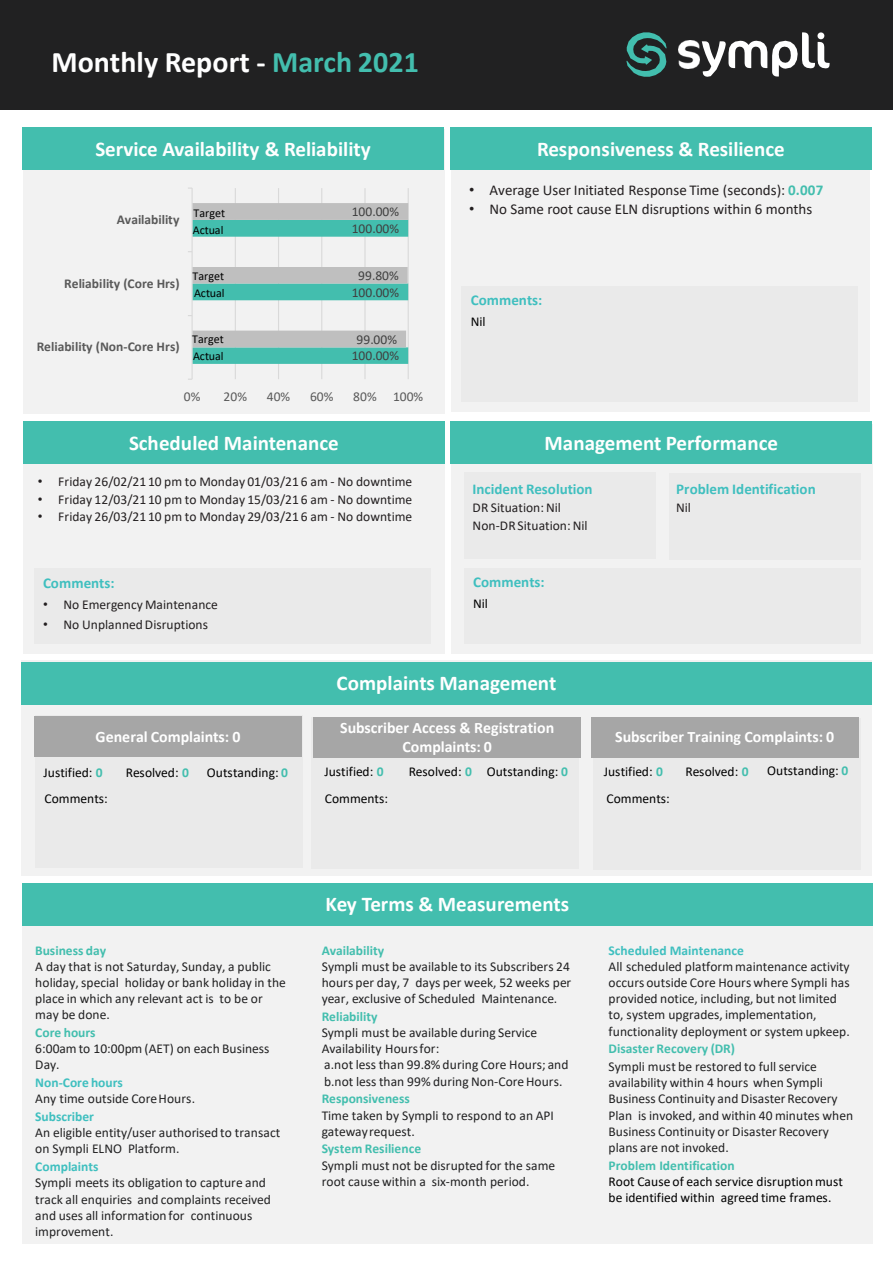
<style>
.page{position:relative;width:893px;height:1263px;background:#fff}
.page>*{position:absolute;margin:0;border:0;box-sizing:border-box;transform-origin:0 0}
.t1{font:700 30px "Calibri";color:#fff}
.t2{font:700 21px "Calibri";letter-spacing:-.005em;color:#fff}
.t3{font:700 15.9px/18.9px "Calibri";color:#fff;text-align:center}
.t4{font:15px "Calibri";letter-spacing:-.005em;color:#231f20}
.t5{font:700 15px "Calibri";color:#3fbfbf}
.t6{font:13.5px/16.2px "Calibri";letter-spacing:.005em;color:#212122}
.t7{font:13.5px "Calibri";letter-spacing:.005em;color:#231f20}
.t8{font:13.5px/16.2px "Calibri";color:#000}
.t9{font:700 13.5px "Calibri";color:#43beae}
.t10{font:700 13.5px "Calibri";color:#595959}
.t11{font:700 13.5px "Calibri";letter-spacing:-.005em;color:#3fbfbf}
.t12{font:13.5px "Calibri";letter-spacing:.005em;color:#404040}
.t13{font:13.5px "Calibri";letter-spacing:.005em;color:#595959}
.t14{font:12px "Calibri";color:#000}
.s1{color:#43beae}
.s2{font-family:"Arial"}
.s3{font-weight:700;color:#43beae}
</style>
<div class="page">
<div style="left:0;top:0;width:892px;height:109px;background:#212122"></div>
<img style="left:679px;top:40px;width:20px;height:29px">
<svg style="left:701px;top:32px;width:128px;height:45px"></svg>
<svg style="left:626px;top:32px;width:40px;height:45px"></svg>
<div style="left:21px;top:661px;width:851px;height:215px;background:#f2f2f2"></div>
<div style="left:22px;top:885px;width:850px;height:359px;background:#f2f2f2"></div>
<div style="left:451px;top:424px;width:421px;height:230px;background:#f2f2f2"></div>
<div style="left:23px;top:424px;width:421px;height:230px;background:#f2f2f2"></div>
<div style="left:451px;top:128px;width:418px;height:284px;background:#f2f2f2"></div>
<div style="left:23px;top:129px;width:421px;height:285px;background:#f2f2f2"></div>
<div style="left:451px;top:421px;width:421px;height:43px;background:#43beae"></div>
<div style="left:23px;top:421px;width:421px;height:43px;background:#43beae"></div>
<div style="left:450px;top:128px;width:421px;height:42px;background:#43beae"></div>
<div style="left:22px;top:128px;width:421px;height:42px;background:#43beae"></div>
<div style="left:21px;top:662px;width:851px;height:42px;background:#43beae"></div>
<div style="left:22px;top:883px;width:850px;height:43px;background:#43beae"></div>
<div style="left:464px;top:473px;width:191px;height:86px;background:#eaeaea"></div>
<div style="left:668px;top:473px;width:192px;height:86px;background:#eaeaea"></div>
<div style="left:464px;top:568px;width:396px;height:76px;background:#eaeaea"></div>
<div style="left:35px;top:716px;width:267px;height:152px;background:#eaeaea"></div>
<div style="left:34px;top:716px;width:268px;height:41px;background:#a6a6a6"></div>
<div style="left:312px;top:717px;width:267px;height:151px;background:#eaeaea"></div>
<div style="left:314px;top:717px;width:266px;height:41px;background:#a6a6a6"></div>
<div style="left:593px;top:718px;width:267px;height:152px;background:#eaeaea"></div>
<div style="left:591px;top:717px;width:267px;height:41px;background:#a6a6a6"></div>
<div style="left:461px;top:286px;width:397px;height:115px;background:#eaeaea"></div>
<hr style="left:235px;top:188px;width:1px;height:191px;background:#d9d9d9">
<hr style="left:278px;top:188px;width:1px;height:191px;background:#d9d9d9">
<hr style="left:321px;top:188px;width:1px;height:191px;background:#d9d9d9">
<hr style="left:364px;top:188px;width:1px;height:191px;background:#d9d9d9">
<hr style="left:407px;top:188px;width:2px;height:191px;background:#d9d9d9">
<hr style="left:191px;top:188px;width:2px;height:191px;background:#d9d9d9">
<svg style="left:188px;top:203px;width:220px;height:161px"></svg>
<div style="left:34px;top:568px;width:396px;height:76px;background:#eaeaea"></div>
<p class="t1" style="left:52px;top:41px;width:369px">Monthly Report - <span class="s1">March 2021</span></p>
<p class="t2" style="left:95px;top:134px;width:277px">Service Availability &amp; Reliability</p>
<p class="t2" style="left:537px;top:134px;width:249px">Responsiveness &amp; Resilience</p>
<p class="t10" style="left:117px;top:210px;width:64px">Availability</p>
<p class="t14" style="left:193px;top:205px;width:33px">Target</p>
<p class="t14" style="left:193px;top:221px;width:32px">Actual</p>
<p class="t10" style="left:64px;top:274px;width:117px">Reliability (Core Hrs)</p>
<p class="t14" style="left:192px;top:268px;width:33px">Target</p>
<p class="t14" style="left:194px;top:285px;width:32px">Actual</p>
<p class="t10" style="left:37px;top:337px;width:144px">Reliability (Non-Core Hrs)</p>
<p class="t14" style="left:192px;top:330px;width:33px">Target</p>
<p class="t14" style="left:193px;top:348px;width:32px">Actual</p>
<p class="t12" style="left:351px;top:202px;width:49px">100.00%</p>
<p class="t12" style="left:351px;top:219px;width:49px">100.00%</p>
<p class="t12" style="left:358px;top:266px;width:42px">99.80%</p>
<p class="t12" style="left:351px;top:283px;width:49px">100.00%</p>
<p class="t12" style="left:356px;top:330px;width:42px">99.00%</p>
<p class="t12" style="left:351px;top:347px;width:49px">100.00%</p>
<p class="t13" style="left:184px;top:387px;width:18px">0%</p>
<p class="t13" style="left:223px;top:387px;width:25px">20%</p>
<p class="t13" style="left:267px;top:387px;width:25px">40%</p>
<p class="t13" style="left:310px;top:387px;width:25px">60%</p>
<p class="t13" style="left:353px;top:387px;width:25px">80%</p>
<p class="t13" style="left:393px;top:387px;width:32px">100%</p>
<p class="t4" style="left:469px;top:180px;width:356px"><span class="s2">•</span> Average User Initiated Response Time (seconds): <span class="s3">0.007</span></p>
<p class="t4" style="left:469px;top:199px;width:345px"><span class="s2">•</span> No Same root cause ELN disruptions within 6 months</p>
<p class="t5" style="left:471px;top:290px;width:73px">Comments:</p>
<p class="t8" style="left:471px;top:313px;width:16px">Nil</p>
<p class="t2" style="left:129px;top:428px;width:211px">Scheduled Maintenance</p>
<p class="t2" style="left:544px;top:428px;width:235px">Management Performance</p>
<p class="t7" style="left:38px;top:472px;width:376px"><span class="s2">•</span> Friday 26/02/21 10 pm to Monday 01/03/21 6 am - No downtime</p>
<p class="t7" style="left:38px;top:490px;width:376px"><span class="s2">•</span> Friday 12/03/21 10 pm to Monday 15/03/21 6 am - No downtime</p>
<p class="t7" style="left:38px;top:508px;width:376px"><span class="s2">•</span> Friday 26/03/21 10 pm to Monday 29/03/21 6 am - No downtime</p>
<p class="t5" style="left:43px;top:572px;width:73px">Comments:</p>
<p class="t7" style="left:43px;top:595px;width:176px"><span class="s2">•</span> No Emergency Maintenance</p>
<p class="t7" style="left:43px;top:615px;width:166px"><span class="s2">•</span> No Unplanned Disruptions</p>
<p class="t5" style="left:472px;top:479px;width:121px">Incident Resolution</p>
<p class="t7" style="left:472px;top:498px;width:90px">DR Situation: Nil</p>
<p class="t7" style="left:472px;top:516px;width:116px">Non-DR Situation: Nil</p>
<p class="t5" style="left:473px;top:572px;width:73px">Comments:</p>
<p class="t8" style="left:473px;top:596px;width:16px">Nil</p>
<p class="t2" style="left:336px;top:668px;width:221px">Complaints Management</p>
<p class="t5" style="left:676px;top:478px;width:141px">Problem Identification</p>
<p class="t7" style="left:676px;top:498px;width:16px">Nil</p>
<p class="t3" style="left:95px;top:727px;width:146px">General Complaints: 0</p>
<p class="t3" style="left:340px;top:718px;width:216px">Subscriber Access &amp; Registration<br>Complaints: 0</p>
<p class="t3" style="left:615px;top:727px;width:220px">Subscriber Training Complaints: 0</p>
<p class="t8" style="left:44px;top:764px;width:61px">Justified: <span class="s3">0</span></p>
<p class="t8" style="left:126px;top:764px;width:65px">Resolved: <span class="s3">0</span></p>
<p class="t8" style="left:207px;top:764px;width:83px">Outstanding: <span class="s3">0</span></p>
<p class="t8" style="left:45px;top:790px;width:65px">Comments:</p>
<p class="t8" style="left:324px;top:763px;width:61px">Justified: <span class="s3">0</span></p>
<p class="t8" style="left:409px;top:763px;width:65px">Resolved: <span class="s3">0</span></p>
<p class="t8" style="left:486px;top:763px;width:83px">Outstanding: <span class="s3">0</span></p>
<p class="t8" style="left:604px;top:763px;width:61px">Justified: <span class="s3">0</span></p>
<p class="t8" style="left:685px;top:763px;width:65px">Resolved: <span class="s3">0</span></p>
<p class="t8" style="left:767px;top:762px;width:83px">Outstanding: <span class="s3">0</span></p>
<p class="t8" style="left:325px;top:790px;width:65px">Comments:</p>
<p class="t8" style="left:606px;top:790px;width:65px">Comments:</p>
<p class="t9" style="left:35px;top:941px;width:72px">Business day</p>
<p class="t6" style="left:35px;top:958px;width:252px">A day that is not Saturday, Sunday, a public holiday, special holiday or bank holiday in the place in which any relevant act is to be or may be done.</p>
<p class="t9" style="left:35px;top:1023px;width:62px">Core hours</p>
<p class="t6" style="left:35px;top:1040px;width:236px">6:00am to 10:00pm (AET) on each Business<br>Day.</p>
<p class="t11" style="left:35px;top:1073px;width:89px">Non-Core hours</p>
<p class="t6" style="left:35px;top:1090px;width:161px">Any time outside CoreHours.</p>
<p class="t11" style="left:35px;top:1107px;width:60px">Subscriber</p>
<p class="t6" style="left:35px;top:1124px;width:246px">An eligible entity/user authorised to transact on Sympli ELNO Platform.</p>
<p class="t11" style="left:35px;top:1157px;width:65px">Complaints</p>
<p class="t6" style="left:35px;top:1174px;width:237px">Sympli meets its obligation to capture and track all enquiries and complaints received and uses all information for continuous improvement.</p>
<p class="t2" style="left:325px;top:890px;width:245px">Key Terms &amp; Measurements</p>
<p class="t9" style="left:322px;top:941px;width:64px">Availability</p>
<p class="t6" style="left:322px;top:958px;width:251px;text-align:justify">Sympli must be available to its Subscribers 24 hours per day, 7 days per week, 52 weeks per year, exclusive of Scheduled Maintenance.</p>
<p class="t9" style="left:322px;top:1007px;width:57px">Reliability</p>
<p class="t6" style="left:322px;top:1024px;width:217px">Sympli must be available during Service<br>Availability Hoursfor:</p>
<p class="t6" style="left:324px;top:1057px;width:246px">a.not less than 99.8% during Core Hours; and</p>
<p class="t6" style="left:324px;top:1073px;width:240px">b.not less than 99% during Non-CoreHours.</p>
<p class="t9" style="left:321px;top:1089px;width:90px">Responsiveness</p>
<p class="t6" style="left:321px;top:1107px;width:234px">Time taken by Sympli to respond to an API gatewayrequest.</p>
<p class="t9" style="left:322px;top:1139px;width:101px">System Resilience</p>
<p class="t6" style="left:322px;top:1157px;width:235px">Sympli must not be disrupted for the same root cause within a six-month period.</p>
<p class="t11" style="left:608px;top:941px;width:137px">Scheduled Maintenance</p>
<p class="t6" style="left:608px;top:958px;width:243px">All scheduled platform maintenance activity occurs outside Core Hours where Sympli has provided notice, including, but not limited to, system upgrades, implementation, functionality deployment or systemupkeep.</p>
<p class="t9" style="left:608px;top:1039px;width:128px">Disaster Recovery (DR)</p>
<p class="t6" style="left:608px;top:1058px;width:246px">Sympli must be restored to full service availability within 4 hours when Sympli Business Continuity and Disaster Recovery Plan is invoked, and within 40 minutes when Business Continuity or Disaster Recovery plans are not invoked.</p>
<p class="t9" style="left:608px;top:1156px;width:128px">Problem Identification</p>
<p class="t8" style="left:608px;top:1173px;width:236px">Root Cause of each service disruption must be identified within agreed time frames.</p>
</div>
